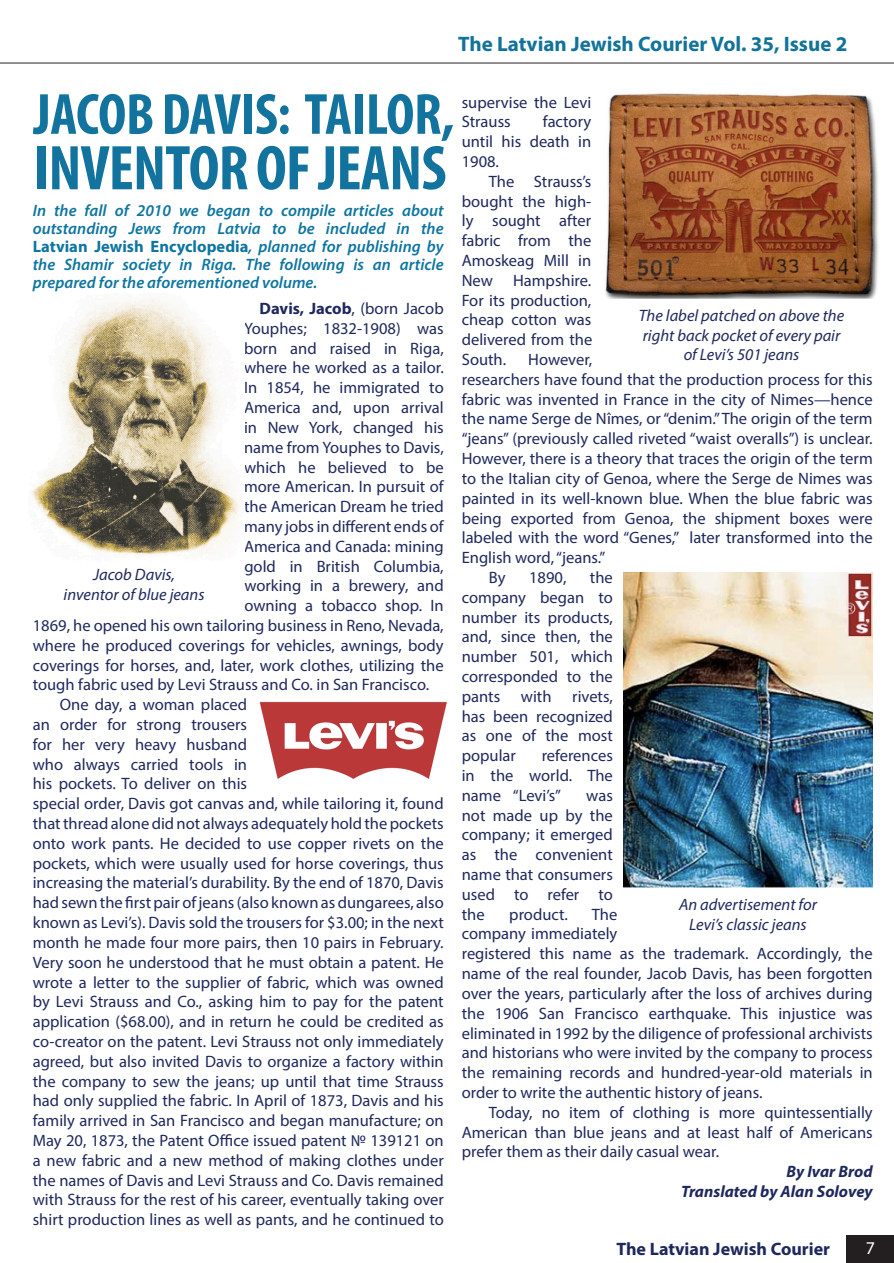
<style>
.page{position:relative;width:894px;height:1263px;background:#fff}
.page>*{position:absolute;margin:0;border:0;box-sizing:border-box;transform-origin:0 0}
.t1{font:700 condensed 63.75px "Myriad Pro";letter-spacing:-.01em;color:#12749e}
.t2{font:700 condensed 58.5px "Myriad Pro";letter-spacing:-.005em;color:#12749e}
.t3{font:700 21px "Myriad Pro";color:#11739a}
.t4{font:700 18px "Myriad Pro";color:#1f285d}
.t5{font:18px "Myriad Pro";color:#fff}
.body{font:16.5px/19.8px "Myriad Pro";color:#1f285d;text-align:justify}
.t6{font:italic 600 16.5px/18px "Myriad Pro";color:#0e75a1}
.t7{font:italic 16.5px "Myriad Pro";color:#1f285d}
.t8{font:700 16.5px "Myriad Pro";color:#0e75a1}
.body-2{font:italic 700 16.5px "Myriad Pro";color:#1f285d}
.body-3{font:700 16.5px "Myriad Pro";color:#1f285d}
.s1{font-weight:600;font-style:italic}
.s2{font-weight:400}
</style>
<div class="page">
<div style="left:845px;top:1236px;width:48px;height:27px;background:#231f20"></div>
<hr style="left:0;top:63px;width:893px;height:1px;background:#231f20">
<img style="left:31px;top:296px;width:209px;height:260px">
<img style="left:605px;top:93px;width:273px;height:205px">
<img style="left:259px;top:701px;width:188px;height:78px">
<img style="left:623px;top:573px;width:249px;height:315px">
<p class="t3" style="left:458px;top:30px;width:390px">The Latvian Jewish Courier Vol. 35, Issue 2</p>
<p class="t2" style="left:33px;top:78px;width:422px">JACOB DAVIS: TAILOR,</p>
<p class="t1" style="left:33px;top:128px;width:414px">INVENTOR OF JEANS</p>
<p class="t6" style="left:33px;top:201px;width:412px">In the fall of 2010 we began to compile articles about outstanding Jews from Latvia to be included in the</p>
<p class="t8" style="left:33px;top:236px;width:412px">Latvian Jewish Encyclopedia<span class="s1">, planned for publishing by</span></p>
<p class="t6" style="left:33px;top:255px;width:412px">the Shamir society in Riga. The following is an article prepared for the aforementioned volume.</p>
<p class="body-3" style="left:259px;top:298px;width:185px">Davis, Jacob<span class="s2">, (born Jacob</span></p>
<p class="body" style="left:244px;top:318px;width:201px">Youphes; 1832-1908) was</p>
<p class="body" style="left:244px;top:338px;width:201px">born and raised in Riga,</p>
<p class="body" style="left:244px;top:358px;width:201px">where he worked as a tailor.</p>
<p class="body" style="left:244px;top:377px;width:201px">In 1854, he immigrated to</p>
<p class="body" style="left:244px;top:397px;width:201px">America and, upon arrival</p>
<p class="body" style="left:244px;top:417px;width:201px">in New York, changed his</p>
<p class="body" style="left:244px;top:437px;width:201px">name from Youphes to Davis,</p>
<p class="body" style="left:244px;top:457px;width:201px">which he believed to be</p>
<p class="body" style="left:244px;top:476px;width:201px">more American. In pursuit of</p>
<p class="body" style="left:244px;top:496px;width:201px">the American Dream he tried</p>
<p class="body" style="left:244px;top:516px;width:201px">many jobs in different ends of</p>
<p class="body" style="left:244px;top:536px;width:201px">America and Canada: mining</p>
<p class="body" style="left:244px;top:556px;width:201px">gold in British Columbia,</p>
<p class="body" style="left:244px;top:575px;width:201px">working in a brewery, and</p>
<p class="body" style="left:244px;top:595px;width:201px">owning a tobacco shop. In</p>
<p class="body" style="left:33px;top:615px;width:412px">1869, he opened his own tailoring business in Reno, Nevada,</p>
<p class="body" style="left:33px;top:635px;width:412px">where he produced coverings for vehicles, awnings, body</p>
<p class="body" style="left:33px;top:655px;width:412px">coverings for horses, and, later, work clothes, utilizing the</p>
<p class="body" style="left:33px;top:674px;width:397px">tough fabric used by Levi Strauss and Co. in San Francisco.</p>
<p class="body" style="left:33px;top:694px;width:412px;text-align:left;text-indent:27px">One day, a woman placed<br>an order for strong trousers<br>for her very heavy husband<br>who always carried tools in<br>his pockets. To deliver on this<br>special order, Davis got canvas and, while tailoring it, found that thread alone did not always adequately hold the pockets onto work pants. He decided to use copper rivets on the pockets, which were usually used for horse coverings, thus increasing the material’s durability. By the end of 1870, Davis had sewn the first pair of jeans (also known as dungarees, also known as Levi’s). Davis sold the trousers for $3.00; in the next month he made four more pairs, then 10 pairs in February.<br>Very soon he understood that he must obtain a patent. He wrote a letter to the supplier of fabric, which was owned by Levi Strauss and Co., asking him to pay for the patent application ($68.00), and in return he could be credited as co-creator on the patent. Levi Strauss not only immediately agreed, but also invited Davis to organize a factory within the company to sew the jeans; up until that time Strauss had only supplied the fabric. In April of 1873, Davis and his family arrived in San Francisco and began manufacture; on May 20, 1873, the Patent Office issued patent № 139121 on a new fabric and a new method of making clothes under the names of Davis and Levi Strauss and Co. Davis remained with Strauss for the rest of his career, eventually taking over shirt production lines as well as pants, and he continued to</p>
<p class="t7" style="left:93px;top:564px;width:83px">Jacob Davis,</p>
<p class="t7" style="left:64px;top:584px;width:142px">inventor of blue jeans</p>
<p class="body" style="left:461px;top:92px;width:131px">supervise the Levi<br>Strauss</p>
<p class="body" style="left:461px;top:112px;width:131px;text-indent:81px">factory until his death in 1908.</p>
<p class="body" style="left:461px;top:171px;width:132px;text-indent:27px">The Strauss’s bought the high&shy;ly sought after fabric from the Amoskeag Mill in New Hampshire.<br>For its production, cheap cotton was delivered from the South.</p>
<p class="t7" style="left:638px;top:305px;width:207px">The label patched on above the</p>
<p class="t7" style="left:642px;top:325px;width:199px">right back pocket of every pair</p>
<p class="t7" style="left:683px;top:345px;width:117px">of Levi’s 501 jeans</p>
<p class="body" style="left:461px;top:349px;width:412px;text-align:left;text-indent:66px">However,<br>researchers have found that the production process for this fabric was invented in France in the city of Nimes—hence the name Serge de Nîmes, or “denim.” The origin of the term “jeans” (previously called riveted “waist overalls”) is unclear.<br>However, there is a theory that traces the origin of the term to the Italian city of Genoa, where the Serge de Nimes was painted in its well-known blue. When the blue fabric was being exported from Genoa, the shipment boxes were labeled with the word “Genes,” later transformed into the English word, “jeans.”</p>
<p class="body" style="left:488px;top:567px;width:18px">By</p>
<p class="body" style="left:529px;top:567px;width:39px">1890,</p>
<p class="body" style="left:461px;top:567px;width:152px;text-indent:128px">the company began to number its products, and, since then, the number 501, which corresponded to the pants</p>
<p class="body" style="left:520px;top:686px;width:32px">with</p>
<p class="body" style="left:461px;top:686px;width:152px;text-indent:110px">rivets, has been recognized as one of the most popular</p>
<p class="body" style="left:461px;top:745px;width:152px;text-indent:80px">references in the world. The name “Levi’s”</p>
<p class="body" style="left:461px;top:785px;width:152px;text-indent:124px">was not made up by the company; it emerged as the convenient name that consumers used to refer to the</p>
<p class="t7" style="left:678px;top:894px;width:139px">An advertisement for</p>
<p class="t7" style="left:689px;top:914px;width:119px">Levi’s classic jeans</p>
<p class="body" style="left:461px;top:904px;width:412px;text-align:left;text-indent:130px">The<br>company immediately<br>registered this name as the trademark. Accordingly, the name of the real founder, Jacob Davis, has been forgotten over the years, particularly after the loss of archives during the 1906 San Francisco earthquake. This injustice was eliminated in 1992 by the diligence of professional archivists and historians who were invited by the company to process the remaining records and hundred-year-old materials in order to write the authentic history of jeans.</p>
<p class="body" style="left:461px;top:1102px;width:412px;text-indent:27px">Today, no item of clothing is more quintessentially American than blue jeans and at least half of Americans prefer them as their daily casual wear.</p>
<p class="body-2" style="left:786px;top:1160px;width:88px">By Ivar Brod</p>
<p class="body-2" style="left:681px;top:1180px;width:193px">Translated by Alan Solovey</p>
<p class="body" style="left:509px;top:904px;width:60px">product.</p>
<p class="t4" style="left:616px;top:1236px;width:215px">The Latvian Jewish Courier</p>
<p class="t5" style="left:865px;top:1236px;width:11px">7</p>
</div>
